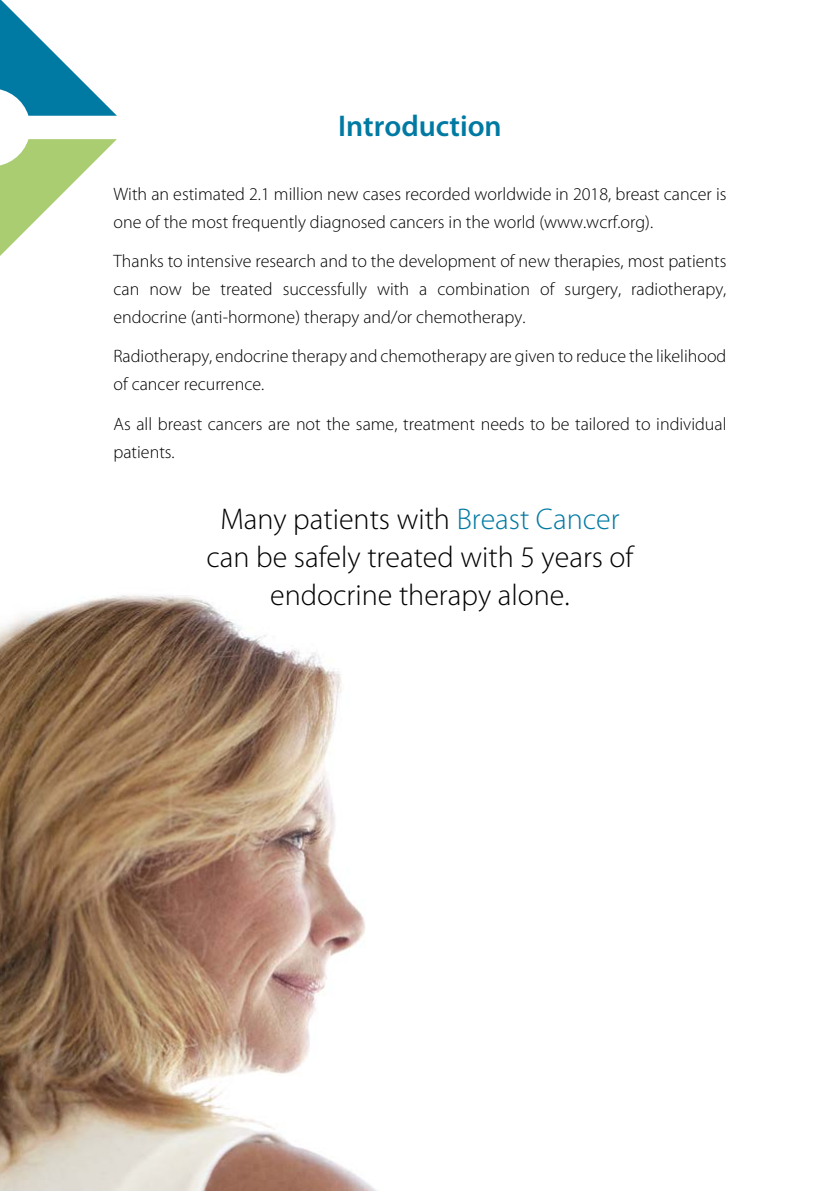
<style>
.page{position:relative;width:840px;height:1191px;background:#fff}
.page>*{position:absolute;margin:0;border:0;box-sizing:border-box;transform-origin:0 0}
.t1{font:300 30px/38px "Myriad Pro";color:#000;text-align:center}
.t2{font:600 30px "Myriad Pro";color:#007aa3}
.t3{font:300 18px/28px "Myriad Pro";color:#000}
.s1{color:#007aa3}
</style>
<div class="page">
<img style="left:0;top:595px;width:377px;height:596px">
<svg style="left:0;top:139px;width:117px;height:117px"></svg>
<svg style="left:0;top:0;width:117px;height:116px"></svg>
<h1 class="t2" style="left:338px;top:109px;width:165px">Introduction</h1>
<p class="t3" style="left:113px;top:180px;width:614px">With an estimated 2.1 million new cases recorded worldwide in 2018, breast cancer is one of the most frequently diagnosed cancers in the world (www.wcrf.org).</p>
<p class="t3" style="left:113px;top:247px;width:614px;text-align:justify">Thanks to intensive research and to the development of new therapies, most patients can now be treated successfully with a combination of surgery, radiotherapy, endocrine (anti-hormone) therapy and/or chemotherapy.</p>
<p class="t3" style="left:113px;top:342px;width:614px">Radiotherapy, endocrine therapy and chemotherapy are given to reduce the likelihood of cancer recurrence.</p>
<p class="t3" style="left:113px;top:410px;width:614px">As all breast cancers are not the same, treatment needs to be tailored to individual patients.</p>
<h1 class="t1" style="left:206px;top:500px;width:428px">Many patients with <span class="s1">Breast Cancer </span>can be safely treated with 5 years of endocrine therapy alone.</h1>
</div>
